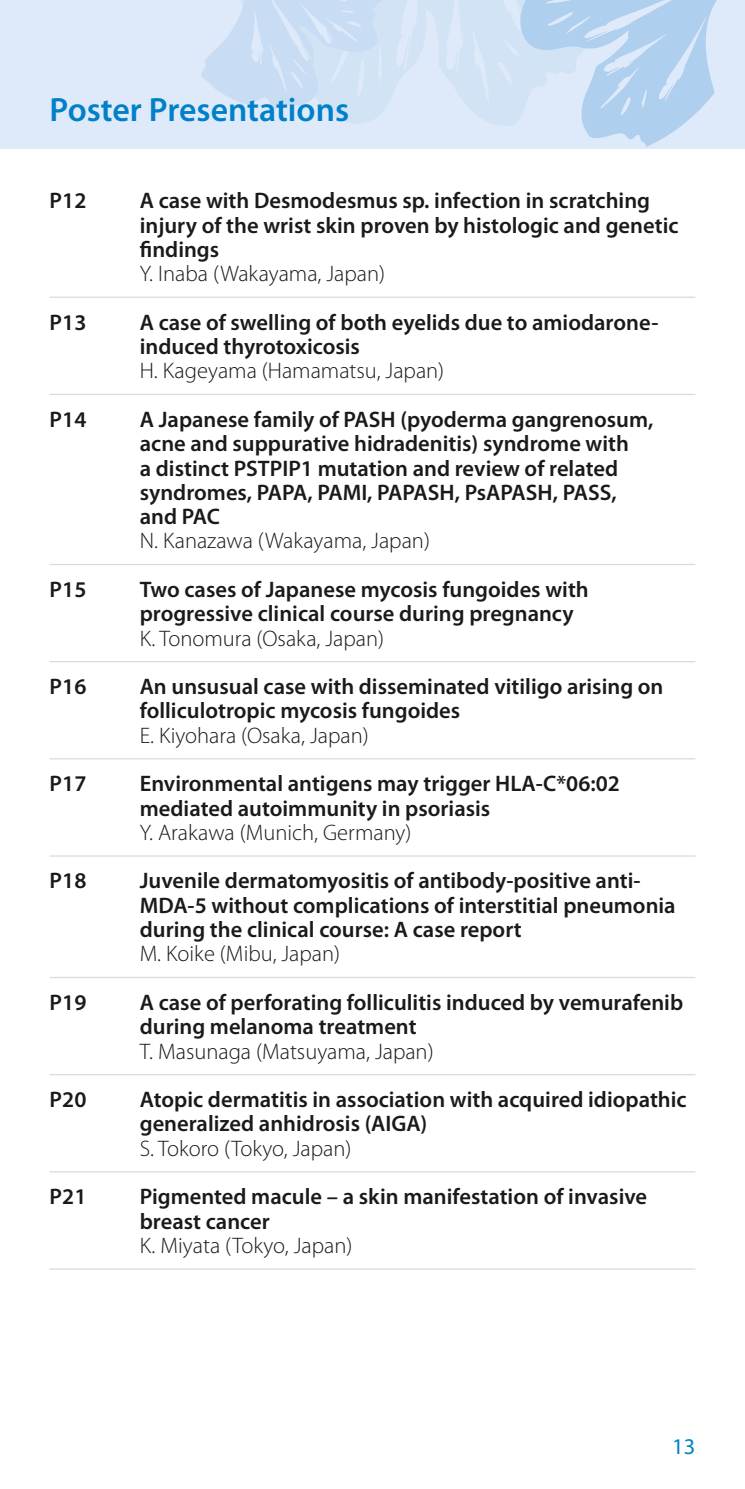
<style>
.page{position:relative;width:745px;height:1489px;background:#fff}
.page>*{position:absolute;margin:0;border:0;box-sizing:border-box;transform-origin:0 0}
.t1{font:600 33.75px "Myriad Pro";color:#0080c8}
.t2{font:600 22.5px/24.2px "Myriad Pro";color:#1a1a18}
.t3{font:300 22.5px "Myriad Pro";color:#1a1a18}
.t4{font:22.5px "Myriad Pro";color:#0080c8}
</style>
<div class="page">
<div style="left:0;top:0;width:744px;height:149px;background:#deeaf9"></div>
<svg style="left:325px;top:0;width:120px;height:123px"></svg>
<svg style="left:395px;top:0;width:33px;height:70px"></svg>
<svg style="left:445px;top:0;width:272px;height:147px"></svg>
<svg style="left:202px;top:0;width:185px;height:109px"></svg>
<hr style="left:50px;top:296px;width:644px;height:2px;background:#dadada">
<hr style="left:50px;top:394px;width:644px;height:1px;background:#dadada">
<hr style="left:50px;top:564px;width:644px;height:1px;background:#dadada">
<hr style="left:50px;top:661px;width:644px;height:1px;background:#dadada">
<hr style="left:50px;top:758px;width:644px;height:1px;background:#dadada">
<hr style="left:50px;top:855px;width:644px;height:1px;background:#dadada">
<hr style="left:50px;top:976px;width:644px;height:2px;background:#dadada">
<hr style="left:50px;top:1073px;width:644px;height:2px;background:#dadada">
<hr style="left:50px;top:1171px;width:644px;height:1px;background:#dadada">
<hr style="left:50px;top:1268px;width:644px;height:1px;background:#dadada">
<h1 class="t1" style="left:50px;top:90px;width:301px">Poster Presentations</h1>
<p class="t2" style="left:50px;top:189px;width:38px">P12</p>
<p class="t2" style="left:140px;top:189px;width:540px">A case with Desmodesmus sp. infection in scratching injury of the wrist skin proven by histologic and genetic findings</p>
<p class="t3" style="left:140px;top:261px;width:247px">Y. Inaba (Wakayama, Japan)</p>
<p class="t2" style="left:50px;top:310px;width:38px">P13</p>
<p class="t2" style="left:140px;top:310px;width:520px">A case of swelling of both eyelids due to amiodarone&shy;induced thyrotoxicosis</p>
<p class="t3" style="left:140px;top:358px;width:306px">H. Kageyama (Hamamatsu, Japan)</p>
<p class="t2" style="left:50px;top:407px;width:38px">P14</p>
<p class="t2" style="left:140px;top:407px;width:515px">A Japanese family of PASH (pyoderma gangrenosum, acne and suppurative hidradenitis) syndrome with<br>a distinct PSTPIP1 mutation and review of related syndromes, PAPA, PAMI, PAPASH, PsAPASH, PASS, and PAC</p>
<p class="t3" style="left:140px;top:528px;width:291px">N. Kanazawa (Wakayama, Japan)</p>
<p class="t2" style="left:50px;top:577px;width:38px">P15</p>
<p class="t2" style="left:140px;top:577px;width:450px">Two cases of Japanese mycosis fungoides with progressive clinical course during pregnancy</p>
<p class="t3" style="left:140px;top:625px;width:246px">K. Tonomura (Osaka, Japan)</p>
<p class="t2" style="left:50px;top:674px;width:38px">P16</p>
<p class="t2" style="left:140px;top:674px;width:525px">An unsusual case with disseminated vitiligo arising on folliculotropic mycosis fungoides</p>
<p class="t3" style="left:140px;top:722px;width:230px">E. Kiyohara (Osaka, Japan)</p>
<p class="t2" style="left:50px;top:772px;width:38px">P17</p>
<p class="t2" style="left:140px;top:772px;width:481px">Environmental antigens may trigger HLA-C*06:02 mediated autoimmunity in psoriasis</p>
<p class="t3" style="left:140px;top:820px;width:273px">Y. Arakawa (Munich, Germany)</p>
<p class="t2" style="left:50px;top:869px;width:38px">P18</p>
<p class="t2" style="left:140px;top:869px;width:537px">Juvenile dermatomyositis of antibody-positive anti-<br>MDA-5 without complications of interstitial pneumonia during the clinical course: A case report</p>
<p class="t3" style="left:140px;top:941px;width:202px">M. Koike (Mibu, Japan)</p>
<p class="t2" style="left:50px;top:990px;width:38px">P19</p>
<p class="t2" style="left:140px;top:990px;width:544px">A case of perforating folliculitis induced by vemurafenib during melanoma treatment</p>
<p class="t3" style="left:140px;top:1038px;width:295px">T. Masunaga (Matsuyama, Japan)</p>
<p class="t2" style="left:50px;top:1087px;width:38px">P20</p>
<p class="t2" style="left:140px;top:1087px;width:548px">Atopic dermatitis in association with acquired idiopathic generalized anhidrosis (AIGA)</p>
<p class="t3" style="left:140px;top:1135px;width:213px">S. Tokoro (Tokyo, Japan)</p>
<p class="t2" style="left:50px;top:1184px;width:38px">P21</p>
<p class="t2" style="left:140px;top:1184px;width:508px">Pigmented macule – a skin manifestation of invasive breast cancer</p>
<p class="t3" style="left:140px;top:1232px;width:214px">K. Miyata (Tokyo, Japan)</p>
<p class="t4" style="left:671px;top:1433px;width:25px">13</p>
</div>
